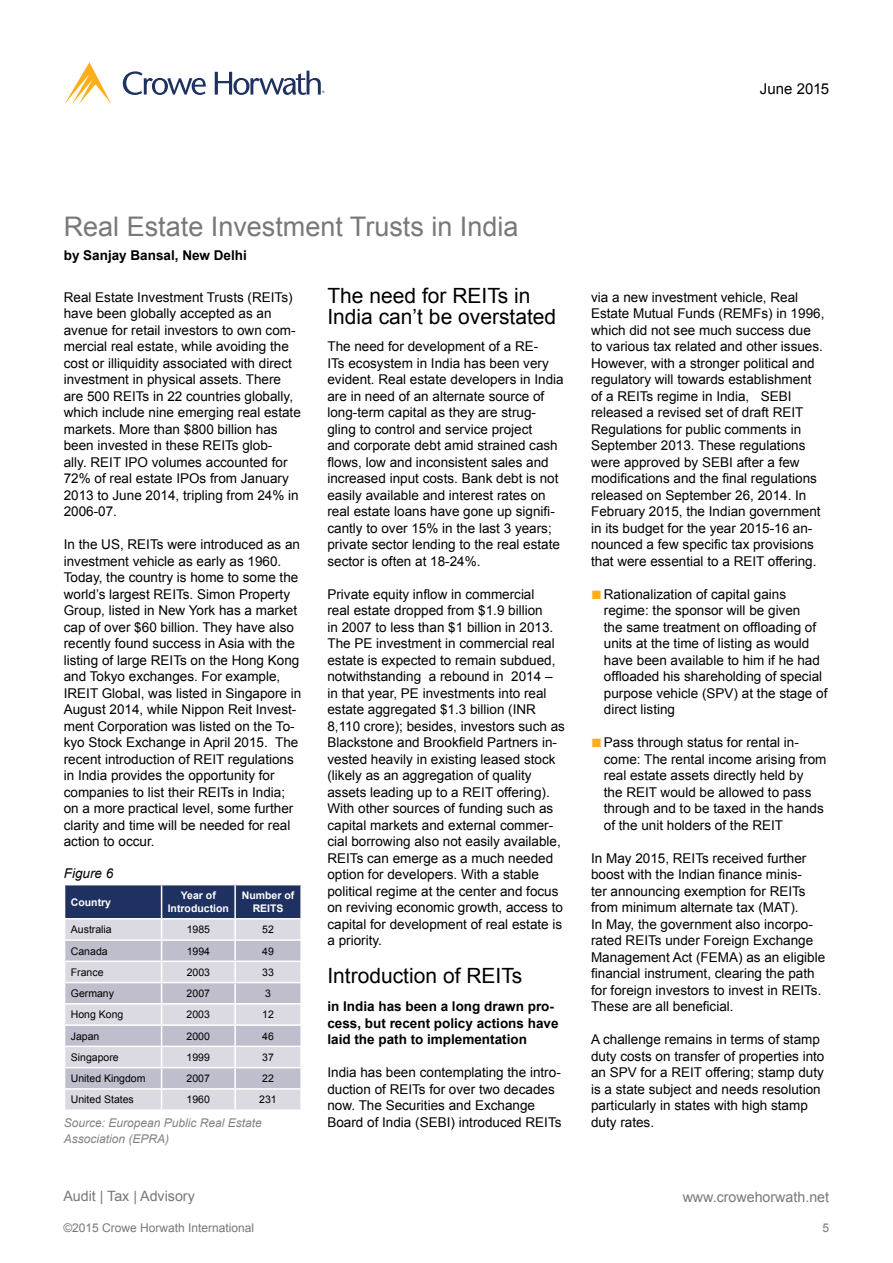
<style>
.page{position:relative;width:893px;height:1263px;background:#fff}
.page>*{position:absolute;margin:0;border:0;box-sizing:border-box;transform-origin:0 0}
.t1{font:27px "Arial";color:#77787b}
.t2{font:21px/21px "Arial";color:#000}
.t3{font:15px "Arial";color:#000}
.t4{font:14.25px "Arial";color:#77787b}
.t5{font:13.5px/16.5px "Arial";color:#000}
.t6{font:700 13.5px/16.5px "Arial";color:#000}
.t7{font:italic 13.5px "Arial";color:#000}
.t8{font:italic 12px/16.5px "Arial";color:#808285}
.t9{font:12px "Arial";color:#77787b}
.t10{font:10.5px "Arial";color:#000}
.t11{font:700 10.5px/12.6px "Arial";color:#fff;text-align:center}
.t12{font:6.3px "Myriad Pro";color:#1e3160}
.s1{font-size:18px;color:#fcaf1a}
</style>
<div class="page">
<svg style="left:123px;top:71px;width:83px;height:24px"></svg>
<svg style="left:215px;top:71px;width:106px;height:24px"></svg>
<svg style="left:65px;top:63px;width:46px;height:41px"></svg>
<svg style="left:64px;top:885px;width:238px;height:224px;background:#b9bbca"></svg>
<p class="t12" style="left:322px;top:89px;width:4px">®</p>
<p class="t3" style="left:760px;top:79px;width:71px">June 2015</p>
<h1 class="t1" style="left:64px;top:208px;width:456px">Real Estate Investment Trusts in India</h1>
<p class="t6" style="left:64px;top:247px;width:185px">by Sanjay Bansal, New Delhi</p>
<p class="t5" style="left:64px;top:289px;width:239px">Real Estate Investment Trusts (REITs) have been globally accepted as an avenue for retail investors to own com&shy;mercial real estate, while avoiding the cost or illiquidity associated with direct investment in physical assets. There are 500 REITs in 22 countries globally, which include nine emerging real estate markets. More than $800 billion has been invested in these REITs glob-<br>ally. REIT IPO volumes accounted for 72% of real estate IPOs from January 2013 to June 2014, tripling from 24% in 2006-07.</p>
<p class="t5" style="left:64px;top:536px;width:239px">In the US, REITs were introduced as an investment vehicle as early as 1960.<br>Today, the country is home to some the world’s largest REITs. Simon Property Group, listed in New York has a market cap of over $60 billion. They have also recently found success in Asia with the listing of large REITs on the Hong Kong and Tokyo exchanges. For example, IREIT Global, was listed in Singapore in August 2014, while Nippon Reit Invest&shy;ment Corporation was listed on the To&shy;kyo Stock Exchange in April 2015. The recent introduction of REIT regulations in India provides the opportunity for companies to list their REITs in India; on a more practical level, some further clarity and time will be needed for real action to occur.</p>
<p class="t7" style="left:64px;top:864px;width:51px">Figure 6</p>
<p class="t11" style="left:71px;top:896px;width:42px">Country</p>
<p class="t11" style="left:168px;top:889px;width:63px">Year of<br>Introduction</p>
<p class="t11" style="left:242px;top:889px;width:54px">Number of<br>REITS</p>
<p class="t10" style="left:71px;top:923px;width:42px">Australia</p>
<p class="t10" style="left:187px;top:923px;width:25px">1985</p>
<p class="t10" style="left:262px;top:923px;width:13px">52</p>
<p class="t10" style="left:71px;top:944px;width:38px">Canada</p>
<p class="t10" style="left:187px;top:944px;width:25px">1994</p>
<p class="t10" style="left:262px;top:944px;width:13px">49</p>
<p class="t10" style="left:71px;top:965px;width:34px">France</p>
<p class="t10" style="left:187px;top:965px;width:25px">2003</p>
<p class="t10" style="left:262px;top:965px;width:13px">33</p>
<p class="t10" style="left:71px;top:986px;width:45px">Germany</p>
<p class="t10" style="left:187px;top:986px;width:25px">2007</p>
<p class="t10" style="left:265px;top:986px;width:7px">3</p>
<p class="t10" style="left:71px;top:1008px;width:54px">Hong Kong</p>
<p class="t10" style="left:187px;top:1008px;width:25px">2003</p>
<p class="t10" style="left:262px;top:1008px;width:13px">12</p>
<p class="t10" style="left:71px;top:1029px;width:30px">Japan</p>
<p class="t10" style="left:187px;top:1029px;width:25px">2000</p>
<p class="t10" style="left:262px;top:1029px;width:13px">46</p>
<p class="t10" style="left:71px;top:1050px;width:49px">Singapore</p>
<p class="t10" style="left:187px;top:1050px;width:25px">1999</p>
<p class="t10" style="left:262px;top:1050px;width:13px">37</p>
<p class="t10" style="left:71px;top:1071px;width:76px">United Kingdom</p>
<p class="t10" style="left:187px;top:1071px;width:25px">2007</p>
<p class="t10" style="left:262px;top:1071px;width:13px">22</p>
<p class="t10" style="left:71px;top:1093px;width:65px">United States</p>
<p class="t10" style="left:187px;top:1093px;width:25px">1960</p>
<p class="t10" style="left:259px;top:1093px;width:19px">231</p>
<p class="t8" style="left:64px;top:1114px;width:200px">Source: European Public Real Estate<br>Association (EPRA)</p>
<h2 class="t2" style="left:327px;top:285px;width:230px">The need for REITs in<br>India can’t be overstated</h2>
<p class="t5" style="left:327px;top:338px;width:238px">The need for development of a RE-<br>ITs ecosystem in India has been very evident. Real estate developers in India are in need of an alternate source of long-term capital as they are strug&shy;gling to control and service project<br>and corporate debt amid strained cash flows, low and inconsistent sales and increased input costs. Bank debt is not easily available and interest rates on real estate loans have gone up signifi&shy;cantly to over 15% in the last 3 years; private sector lending to the real estate sector is often at 18-24%.</p>
<p class="t5" style="left:327px;top:586px;width:239px">Private equity inflow in commercial<br>real estate dropped from $1.9 billion<br>in 2007 to less than $1 billion in 2013.<br>The PE investment in commercial real estate is expected to remain subdued, notwithstanding a rebound in 2014 – in that year, PE investments into real estate aggregated $1.3 billion (INR 8,110 crore); besides, investors such as Blackstone and Brookfield Partners in&shy;vested heavily in existing leased stock (likely as an aggregation of quality assets leading up to a REIT offering).<br>With other sources of funding such as capital markets and external commer&shy;cial borrowing also not easily available, REITs can emerge as a much needed option for developers. With a stable political regime at the center and focus on reviving economic growth, access to capital for development of real estate is a priority.</p>
<h2 class="t2" style="left:327px;top:965px;width:196px">Introduction of REITs</h2>
<p class="t6" style="left:327px;top:998px;width:233px">in India has been a long drawn pro&shy;cess, but recent policy actions have laid the path to implementation</p>
<p class="t5" style="left:327px;top:1064px;width:236px">India has been contemplating the intro&shy;duction of REITs for over two decades now. The Securities and Exchange Board of India (SEBI) introduced REITs</p>
<p class="t4" style="left:63px;top:1186px;width:133px">Audit | Tax | Advisory</p>
<p class="t9" style="left:63px;top:1220px;width:192px">©2015 Crowe Horwath International</p>
<p class="t5" style="left:591px;top:289px;width:235px">via a new investment vehicle, Real Estate Mutual Funds (REMFs) in 1996, which did not see much success due to various tax related and other issues.<br>However, with a stronger political and regulatory will towards establishment of a REITs regime in India, SEBI released a revised set of draft REIT Regulations for public comments in September 2013. These regulations were approved by SEBI after a few modifications and the final regulations released on September 26, 2014. In February 2015, the Indian government in its budget for the year 2015-16 an&shy;nounced a few specific tax provisions that were essential to a REIT offering.</p>
<p class="t5" style="left:604px;top:586px;width:225px;text-indent:-13px"><span class="s1">■</span>Rationalization of capital gains regime: the sponsor will be given<br>the same treatment on offloading of units at the time of listing as would have been available to him if he had offloaded his shareholding of special purpose vehicle (SPV) at the stage of direct listing</p>
<p class="t5" style="left:604px;top:734px;width:224px;text-indent:-13px"><span class="s1">■</span>Pass through status for rental in&shy;come: The rental income arising from real estate assets directly held by<br>the REIT would be allowed to pass through and to be taxed in the hands of the unit holders of the REIT</p>
<p class="t5" style="left:591px;top:850px;width:236px">In May 2015, REITs received further boost with the Indian finance minis-<br>ter announcing exemption for REITs from minimum alternate tax (MAT).<br>In May, the government also incorpo&shy;rated REITs under Foreign Exchange Management Act (FEMA) as an eligible financial instrument, clearing the path for foreign investors to invest in REITs.<br>These are all beneficial.</p>
<p class="t5" style="left:591px;top:1031px;width:235px">A challenge remains in terms of stamp duty costs on transfer of properties into an SPV for a REIT offering; stamp duty is a state subject and needs resolution particularly in states with high stamp duty rates.</p>
<p class="t4" style="left:683px;top:1188px;width:148px">www.crowehorwath.net</p>
<p class="t9" style="left:822px;top:1220px;width:8px">5</p>
</div>
